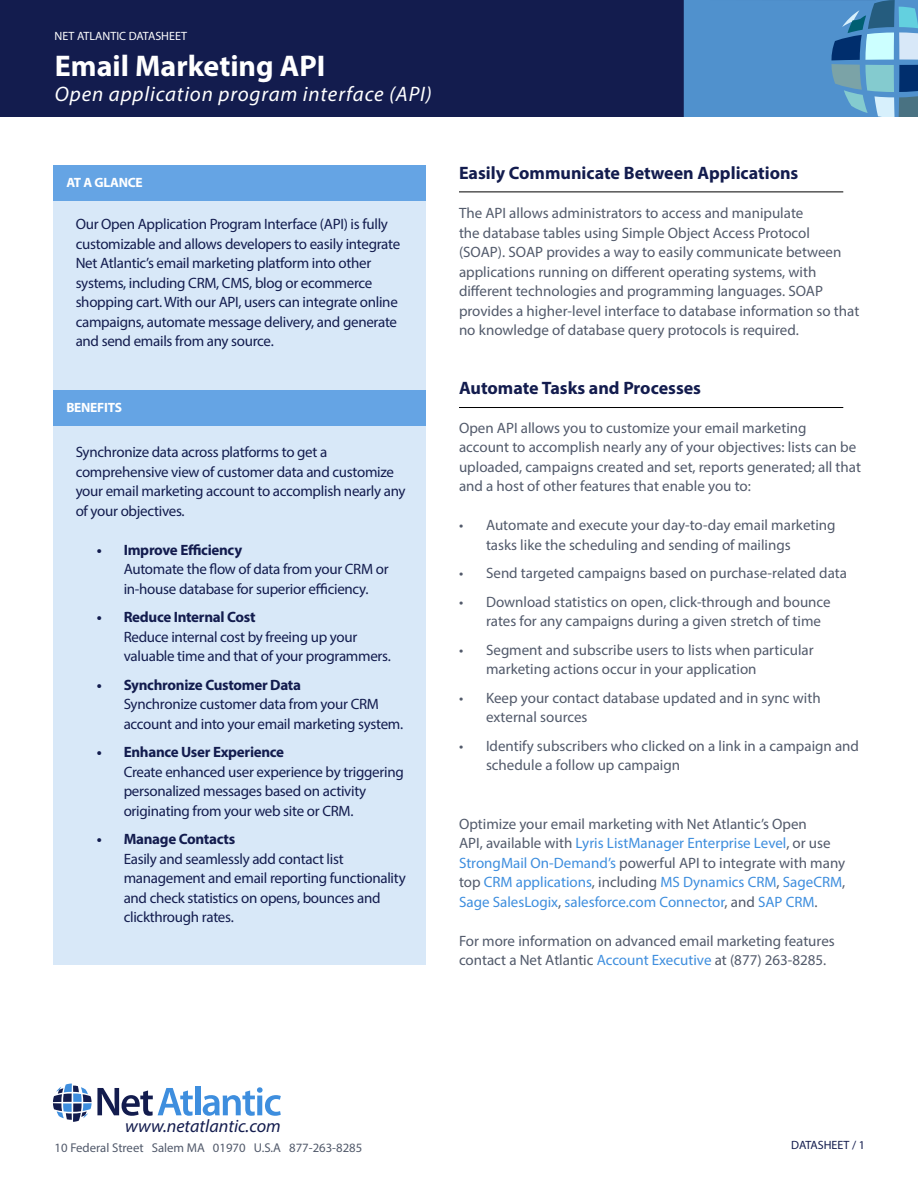
<style>
.page{position:relative;width:918px;height:1188px;background:#fff}
.page>*{position:absolute;margin:0;border:0;box-sizing:border-box;transform-origin:0 0}
.t1{font:700 30px "Myriad Pro";color:#fff}
.t2{font:italic 21px "Myriad Pro";letter-spacing:.04em;color:#fff}
.t3{font:700 18px "Myriad Pro";color:#131c4e}
.t4{font:italic 18px "Myriad Pro";color:#131c4e}
.t5{font:15px/19.5px "Myriad Pro";color:#525a6b}
.t6{font:15px/19.5px "Myriad Pro";letter-spacing:-.02em;color:#131c4e}
.t7{font:15px/19.5px "Myriad Pro";color:#3e8ede}
.t8{font:700 15px "Myriad Pro";letter-spacing:-.02em;color:#131c4e}
.t9{font:700 13.5px "Myriad Pro";letter-spacing:-.02em;color:#fff}
.t10{font:12.75px "Myriad Pro";color:#525a6b}
.t11{font:12px "Myriad Pro";color:#fff}
.t12{font:12px "Myriad Pro";color:#131c4e}
.s1{color:#525a6b}
.s2{color:#3e8ede}
</style>
<div class="page">
<div style="left:0;top:0;width:918px;height:119px;background:#131c4e"></div>
<svg style="left:684px;top:0;width:234px;height:117px;background:#5593c7"></svg>
<div style="left:0;top:117px;width:918px;height:1071px;background:#fff"></div>
<div style="left:53px;top:165px;width:372px;height:226px;background:#d8e8f8"></div>
<div style="left:53px;top:165px;width:372px;height:36px;background:#65a4e4"></div>
<div style="left:53px;top:390px;width:372px;height:575px;background:#d8e8f8"></div>
<div style="left:53px;top:390px;width:372px;height:36px;background:#65a4e4"></div>
<hr style="left:459px;top:192px;width:384px;height:1px;background:#000">
<hr style="left:459px;top:407px;width:384px;height:1px;background:#000">
<div style="left:195px;top:1087px;width:5px;height:28px;background:#3e8ede"></div>
<svg style="left:203px;top:1087px;width:78px;height:29px"></svg>
<svg style="left:53px;top:1084px;width:140px;height:38px"></svg>
<p class="t11" style="left:55px;top:29px;width:134px">NET ATLANTIC DATASHEET</p>
<h1 class="t1" style="left:55px;top:46px;width:272px">Email Marketing API</h1>
<h2 class="t2" style="left:55px;top:81px;width:379px">Open application program interface (API)</h2>
<p class="t9" style="left:66px;top:174px;width:78px">AT A GLANCE</p>
<p class="t6" style="left:76px;top:214px;width:326px">Our Open Application Program Interface (API) is fully customizable and allows developers to easily integrate Net Atlantic’s email marketing platform into other systems, including CRM, CMS, blog or ecommerce shopping cart. With our API, users can integrate online campaigns, automate message delivery, and generate and send emails from any source.</p>
<p class="t9" style="left:66px;top:399px;width:57px">BENEFITS</p>
<p class="t6" style="left:76px;top:442px;width:331px">Synchronize data across platforms to get a comprehensive view of customer data and customize your email marketing account to accomplish nearly any of your objectives.</p>
<p class="t8" style="left:97px;top:540px;width:147px">• Improve Efficiency</p>
<p class="t6" style="left:124px;top:559px;width:266px">Automate the flow of data from your CRM or in-house database for superior efficiency.</p>
<p class="t8" style="left:97px;top:607px;width:160px">• Reduce Internal Cost</p>
<p class="t6" style="left:124px;top:627px;width:269px">Reduce internal cost by freeing up your valuable time and that of your programmers.</p>
<p class="t8" style="left:97px;top:675px;width:206px">• Synchronize Customer Data</p>
<p class="t6" style="left:124px;top:694px;width:281px">Synchronize customer data from your CRM account and into your email marketing system.</p>
<p class="t8" style="left:97px;top:742px;width:189px">• Enhance User Experience</p>
<p class="t6" style="left:124px;top:762px;width:282px">Create enhanced user experience by triggering personalized messages based on activity originating from your web site or CRM.</p>
<p class="t8" style="left:97px;top:829px;width:140px">• Manage Contacts</p>
<p class="t6" style="left:124px;top:849px;width:284px">Easily and seamlessly add contact list management and email reporting functionality and check statistics on opens, bounces and clickthrough rates.</p>
<p class="t3" style="left:459px;top:161px;width:341px">Easily Communicate Between Applications</p>
<p class="t5" style="left:459px;top:203px;width:402px">The API allows administrators to access and manipulate<br>the database tables using Simple Object Access Protocol (SOAP). SOAP provides a way to easily communicate between applications running on different operating systems, with different technologies and programming languages. SOAP provides a higher-level interface to database information so that no knowledge of database query protocols is required.</p>
<p class="t3" style="left:459px;top:376px;width:244px">Automate Tasks and Processes</p>
<p class="t5" style="left:459px;top:418px;width:404px">Open API allows you to customize your email marketing<br>account to accomplish nearly any of your objectives: lists can be uploaded, campaigns created and set, reports generated; all that and a host of other features that enable you to:</p>
<p class="t5" style="left:486px;top:515px;width:351px;text-indent:-27px">• Automate and execute your day-to-day email marketing tasks like the scheduling and sending of mailings</p>
<p class="t5" style="left:459px;top:563px;width:390px">• Send targeted campaigns based on purchase-related data</p>
<p class="t5" style="left:486px;top:592px;width:346px;text-indent:-27px">• Download statistics on open, click-through and bounce rates for any campaigns during a given stretch of time</p>
<p class="t5" style="left:486px;top:640px;width:329px;text-indent:-27px">• Segment and subscribe users to lists when particular marketing actions occur in your application</p>
<p class="t5" style="left:486px;top:688px;width:336px;text-indent:-27px">• Keep your contact database updated and in sync with external sources</p>
<p class="t5" style="left:486px;top:736px;width:375px;text-indent:-27px">• Identify subscribers who clicked on a link in a campaign and schedule a follow up campaign</p>
<p class="t7" style="left:459px;top:814px;width:388px"><span class="s1">Optimize your email marketing with Net Atlantic’s Open<br>API, available with</span> Lyris ListManager Enterprise Level<span class="s1">, or use </span>StrongMail On-Demand’s <span class="s1">powerful API to integrate with many top</span> CRM applications<span class="s1">, including</span> MS Dynamics CRM<span class="s1">,</span> SageCRM<span class="s1">, </span>Sage SalesLogix<span class="s1">,</span> salesforce.com Connector<span class="s1">, and</span> SAP CRM<span class="s1">.</span></p>
<p class="t5" style="left:459px;top:931px;width:377px">For more information on advanced email marketing features contact a Net Atlantic <span class="s2">Account Executive</span> at (877) 263-8285.</p>
<p class="t4" style="left:125px;top:1115px;width:157px">www.netatlantic.com</p>
<p class="t10" style="left:55px;top:1140px;width:309px">10 Federal Street Salem MA 01970 U.S.A 877-263-8285</p>
<p class="t12" style="left:791px;top:1137px;width:75px">DATASHEET / 1</p>
</div>
